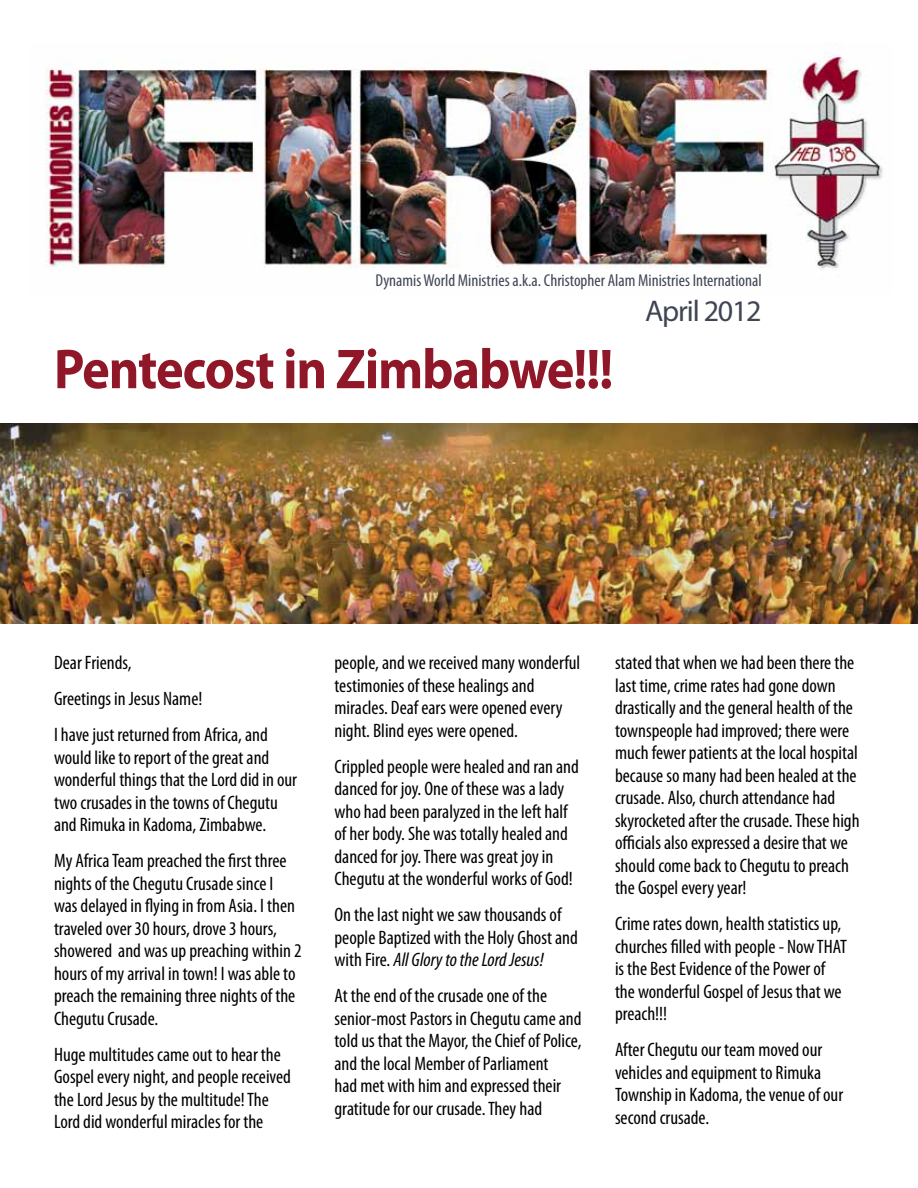
<style>
.page{position:relative;width:918px;height:1188px;background:#fff}
.page>*{position:absolute;margin:0;border:0;box-sizing:border-box;transform-origin:0 0}
.t1{font:700 56.7px "Myriad Pro";letter-spacing:-.02em;color:#901727;scale:.92 1}
.t2{font:30px "Myriad Pro";letter-spacing:-.04em;color:#3f4653}
.t3{font:condensed 19.5px/22.5px "Myriad Pro";color:#000}
.t4{font:condensed 17.25px "Myriad Pro";color:#3f4653}
.s1{font-style:italic}
</style>
<div class="page">
<img style="left:0;top:423px;width:918px;height:200px">
<img style="left:45px;top:44px;width:838px;height:226px">
<p class="t4" style="left:376px;top:270px;width:388px">Dynamis World Ministries a.k.a. Christopher Alam Ministries International</p>
<h2 class="t2" style="left:645px;top:292px;width:118px">April 2012</h2>
<h1 class="t1" style="left:54px;top:332px;width:610px">Pentecost in Zimbabwe!!!</h1>
<p class="t3" style="left:54px;top:644px;width:215px;line-height:36px">Dear Friends,<br>Greetings in Jesus Name!<br>I have just returned from Africa, and</p>
<p class="t3" style="left:54px;top:746px;width:245px">would like to report of the great and wonderful things that the Lord did in our two crusades in the towns of Chegutu and Rimuka in Kadoma, Zimbabwe.</p>
<p class="t3" style="left:54px;top:849px;width:249px">My Africa Team preached the first three nights of the Chegutu Crusade since I was delayed in flying in from Asia. I then traveled over 30 hours, drove 3 hours, showered and was up preaching within 2 hours of my arrival in town! I was able to preach the remaining three nights of the Chegutu Crusade.</p>
<p class="t3" style="left:54px;top:1043px;width:239px">Huge multitudes came out to hear the Gospel every night, and people received the Lord Jesus by the multitude! The Lord did wonderful miracles for the</p>
<p class="t3" style="left:335px;top:651px;width:247px">people, and we received many wonderful testimonies of these healings and miracles. Deaf ears were opened every night. Blind eyes were opened.</p>
<p class="t3" style="left:335px;top:755px;width:246px">Crippled people were healed and ran and danced for joy. One of these was a lady who had been paralyzed in the left half of her body. She was totally healed and danced for joy. There was great joy in Chegutu at the wonderful works of God!</p>
<p class="t3" style="left:335px;top:903px;width:245px">On the last night we saw thousands of people Baptized with the Holy Ghost and with Fire. <span class="s1">All Glory to the Lord Jesus!</span></p>
<p class="t3" style="left:335px;top:984px;width:249px">At the end of the crusade one of the senior-most Pastors in Chegutu came and told us that the Mayor, the Chief of Police, and the local Member of Parliament<br>had met with him and expressed their gratitude for our crusade. They had</p>
<p class="t3" style="left:615px;top:651px;width:246px">stated that when we had been there the last time, crime rates had gone down drastically and the general health of the townspeople had improved; there were much fewer patients at the local hospital because so many had been healed at the crusade. Also, church attendance had skyrocketed after the crusade. These high officials also expressed a desire that we should come back to Chegutu to preach the Gospel every year!</p>
<p class="t3" style="left:615px;top:912px;width:234px">Crime rates down, health statistics up, churches filled with people - Now THAT is the Best Evidence of the Power of the wonderful Gospel of Jesus that we preach!!!</p>
<p class="t3" style="left:615px;top:1038px;width:230px">After Chegutu our team moved our vehicles and equipment to Rimuka<br>Township in Kadoma, the venue of our second crusade.</p>
</div>
